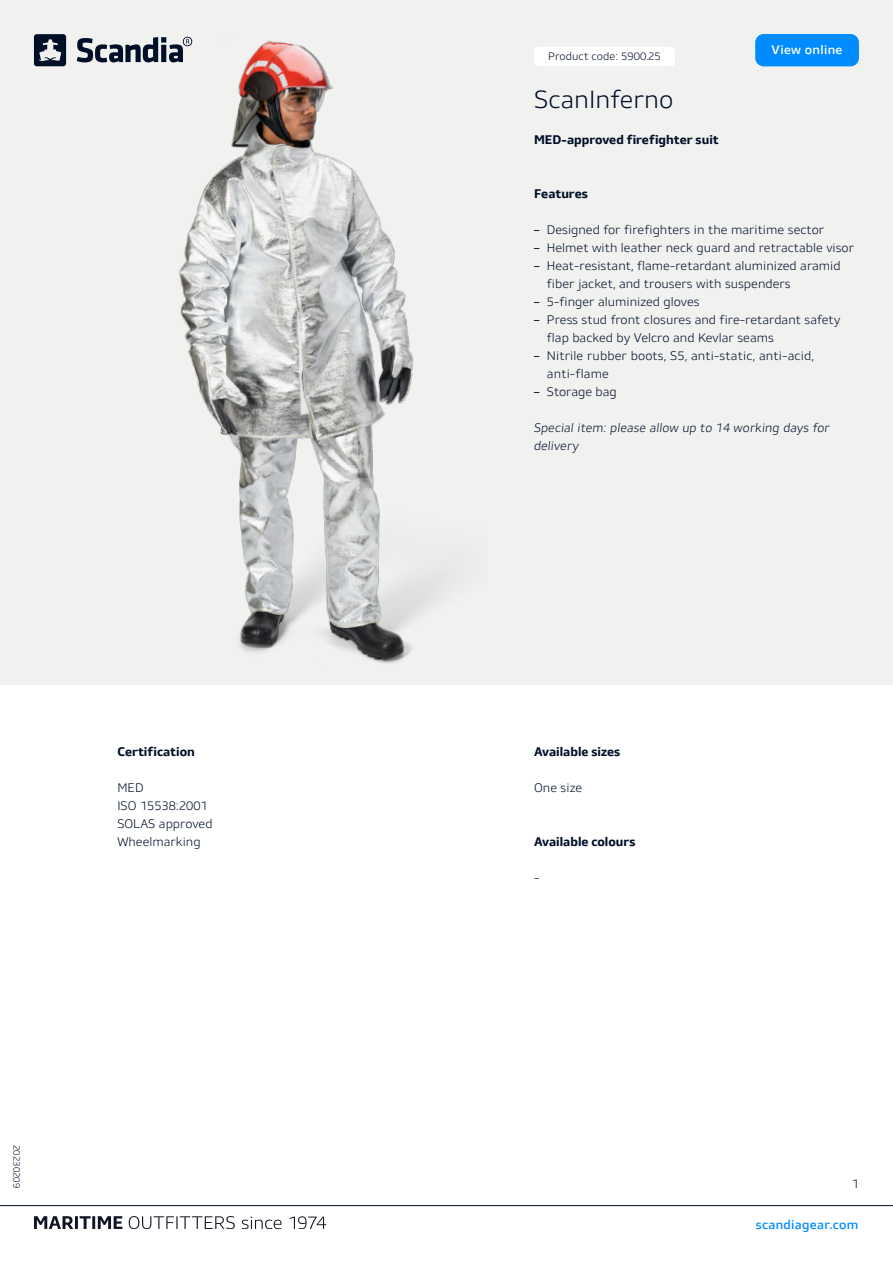
<style>
.page{position:relative;width:893px;height:1263px;background:#fff}
.page>*{position:absolute;margin:0;border:0;box-sizing:border-box;transform-origin:0 0}
.t1{font:300 24px "Stratus";color:#000f28}
.t2{font:300 12px/18px "Stratus";color:#000f28}
.t3{font:700 12px "Stratus";color:#000f28}
.t4{font:italic 300 12px/18px "Stratus";letter-spacing:.01em;color:#000f28}
.t5{font:500 12px "Stratus";letter-spacing:.025em;color:#008cff}
.t6{font:500 12px "Stratus";letter-spacing:.025em;color:#fff}
.t7{font:300 10.5px "Stratus";color:#000f28}
.t8{font:300 9px "Stratus";color:#000f28}
.s1{font-weight:400}
</style>
<div class="page">
<div style="left:0;top:0;width:893px;height:684px;background:#f1f1f0"></div>
<img style="left:76px;top:36px;width:372px;height:628px">
<hr style="left:0;top:1205px;width:893px;height:1px;background:#000f28">
<svg style="left:77px;top:37px;width:115px;height:25px"></svg>
<svg style="left:34px;top:34px;width:32px;height:32px"></svg>
<svg style="left:34px;top:1216px;width:292px;height:13px"></svg>
<div style="left:534px;top:47px;width:141px;height:19px;background:#fff;border-radius:4px"></div>
<div style="left:755px;top:34px;width:104px;height:32px;background:#008cff;border-radius:9px"></div>
<p class="t3" style="left:117px;top:747px;width:79px">Certification</p>
<p class="t2" style="left:117px;top:780px;width:97px">MED<br>ISO 15538:2001<br>SOLAS approved<br>Wheelmarking</p>
<p class="t8" style="left:20px;top:1145px;width:45px;rotate:90deg">20230209</p>
<p class="t7" style="left:548px;top:52px;width:114px">Product code: 5900.25</p>
<h1 class="t1" style="left:534px;top:90px;width:141px">ScanInferno</h1>
<p class="t3" style="left:534px;top:135px;width:186px">MED-approved firefighter suit</p>
<p class="t6" style="left:772px;top:45px;width:72px">View online</p>
<p class="t3" style="left:534px;top:189px;width:55px">Features</p>
<p class="t2" style="left:534px;top:222px;width:292px"><span class="s1">–</span> Designed for firefighters in the maritime sector</p>
<p class="t2" style="left:534px;top:240px;width:322px"><span class="s1">–</span> Helmet with leather neck guard and retractable visor</p>
<p class="t2" style="left:547px;top:258px;width:295px;text-indent:-13px"><span class="s1">–</span> Heat-resistant, flame-retardant aluminized aramid fiber jacket, and trousers with suspenders</p>
<p class="t2" style="left:534px;top:294px;width:167px"><span class="s1">–</span> 5-finger aluminized gloves</p>
<p class="t2" style="left:547px;top:312px;width:295px;text-indent:-13px"><span class="s1">–</span> Press stud front closures and fire-retardant safety flap backed by Velcro and Kevlar seams</p>
<p class="t2" style="left:547px;top:348px;width:269px;text-indent:-13px"><span class="s1">–</span> Nitrile rubber boots, S5, anti-static, anti-acid, anti-flame</p>
<p class="t2" style="left:534px;top:384px;width:84px"><span class="s1">–</span> Storage bag</p>
<p class="t4" style="left:534px;top:420px;width:297px">Special item: please allow up to 14 working days for delivery</p>
<p class="t3" style="left:534px;top:747px;width:88px">Available sizes</p>
<p class="t2" style="left:534px;top:780px;width:50px">One size</p>
<p class="t3" style="left:534px;top:837px;width:103px">Available colours</p>
<p class="t2" style="left:534px;top:870px;width:7px">-</p>
<p class="t2" style="left:852px;top:1176px;width:9px">1</p>
<p class="t5" style="left:756px;top:1220px;width:104px">scandiagear.com</p>
</div>
